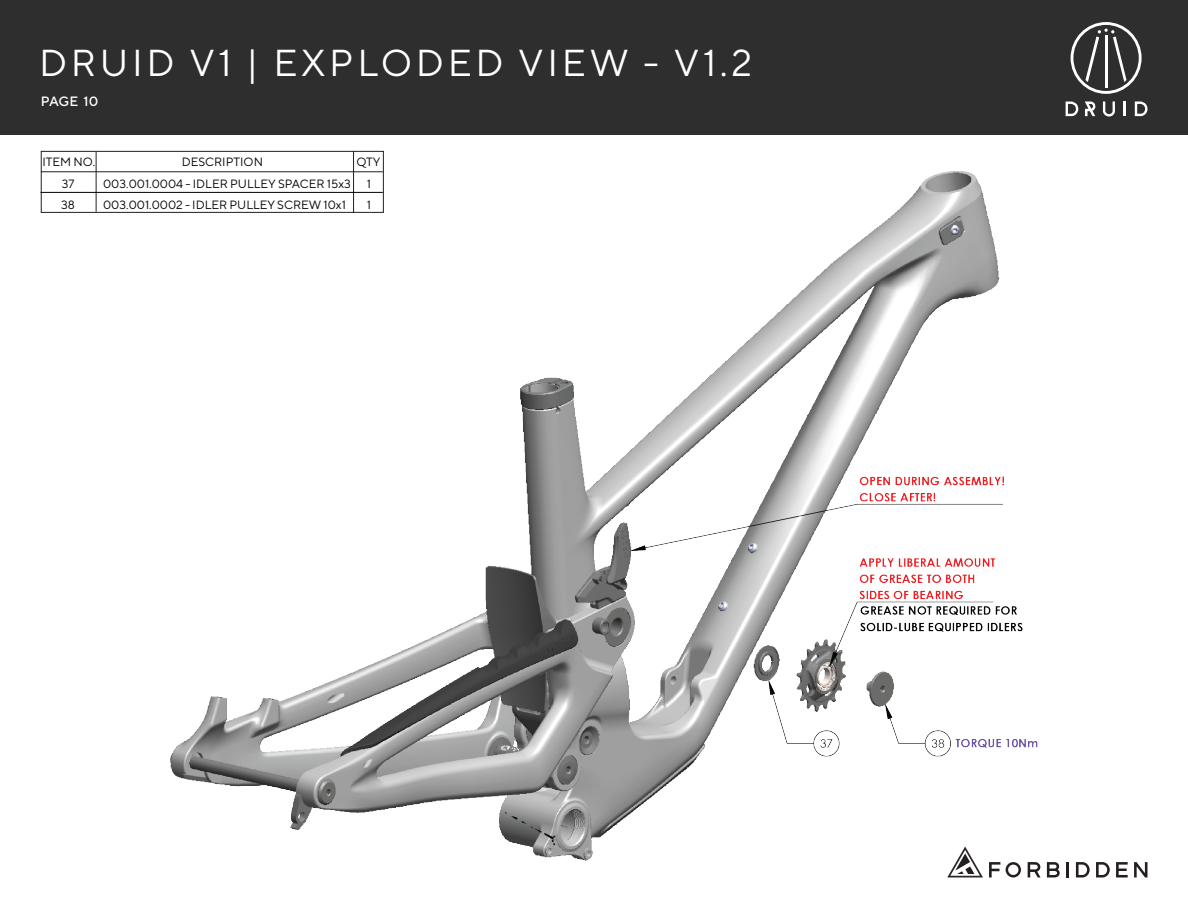
<style>
.page{position:relative;width:1188px;height:918px;background:#fff}
.page>*{position:absolute;margin:0;border:0;box-sizing:border-box;transform-origin:0 0}
.t1{font:37.5px "TT Norms";letter-spacing:.1em;color:#fff}
.t2{font:500 13.5px "TT Norms";letter-spacing:-.02em;color:#fff}
.t3{font:12px "TT Norms";color:#000}
</style>
<div class="page">
<div style="left:0;top:0;width:1188px;height:135px;background:#2e2e2f"></div>
<svg style="left:1066px;top:102px;width:13px;height:14px"></svg>
<svg style="left:1085px;top:101px;width:11px;height:15px"></svg>
<svg style="left:1103px;top:101px;width:12px;height:16px"></svg>
<hr style="left:1123px;top:102px;width:3px;height:14px;background:#fff">
<svg style="left:1135px;top:101px;width:13px;height:15px"></svg>
<svg style="left:1071px;top:22px;width:71px;height:72px"></svg>
<svg style="left:1117px;top:862px;width:11px;height:15px"></svg>
<svg style="left:1134px;top:862px;width:14px;height:15px"></svg>
<img style="left:103px;top:156px;width:1014px;height:722px">
<div style="left:41px;top:151px;width:343px;height:62px;border:1px solid #231f20"></div>
<hr style="left:96px;top:151px;width:1px;height:61px;background:#231f20">
<hr style="left:353px;top:151px;width:1px;height:62px;background:#231f20">
<hr style="left:41px;top:171px;width:342px;height:1px;background:#231f20">
<hr style="left:40px;top:192px;width:343px;height:1px;background:#000">
<div style="left:1038px;top:151px;width:95px;height:25px;background:#fff"></div>
<h1 class="t1" style="left:39px;top:40px;width:715px">DRUID V1 | EXPLODED VIEW - V1.2</h1>
<p class="t2" style="left:41px;top:93px;width:59px">PAGE 10</p>
<p class="t3" style="left:42px;top:154px;width:55px">ITEM NO.</p>
<p class="t3" style="left:182px;top:154px;width:83px">DESCRIPTION</p>
<p class="t3" style="left:357px;top:154px;width:25px">QTY</p>
<p class="t3" style="left:62px;top:176px;width:14px">37</p>
<p class="t3" style="left:103px;top:176px;width:249px">003.001.0004 - IDLER PULLEY SPACER 15x3</p>
<p class="t3" style="left:367px;top:176px;width:6px">1</p>
<p class="t3" style="left:61px;top:197px;width:15px">38</p>
<p class="t3" style="left:103px;top:197px;width:244px">003.001.0002 - IDLER PULLEY SCREW 10x1</p>
<p class="t3" style="left:367px;top:197px;width:6px">1</p>
</div>
